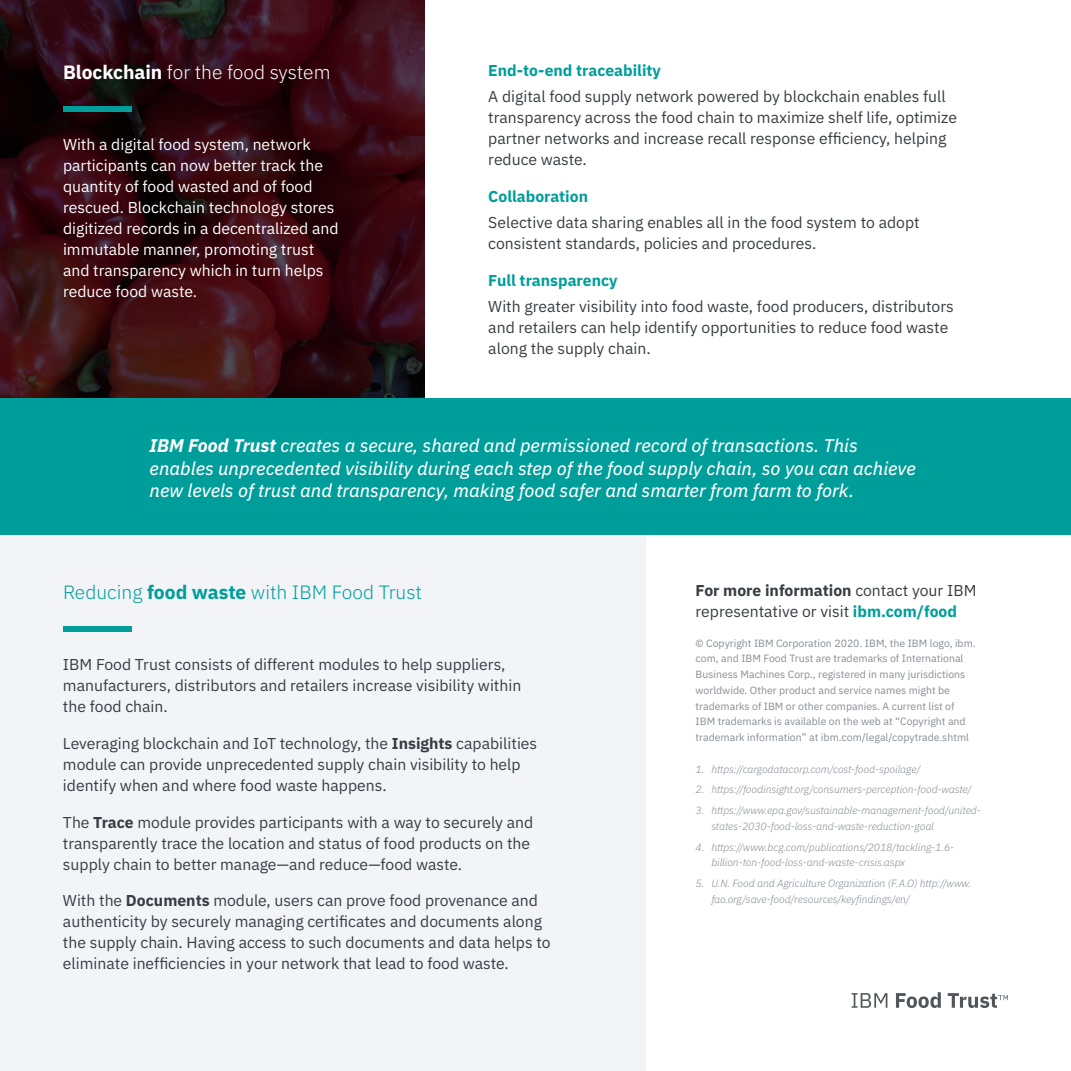
<style>
.page{position:relative;width:1071px;height:1071px;background:#fff}
.page>*{position:absolute;margin:0;border:0;box-sizing:border-box;transform-origin:0 0}
.t1{font:300 19.25px "IBM Plex Sans";color:#009e9a}
.t2{font:300 19.25px "IBM Plex Sans";color:#fff}
.t3{font:italic 18.38px/22.8px "IBM Plex Sans Text";color:#fff}
.t4{font:15.75px/21px "IBM Plex Sans";color:#373d42}
.t5{font:15.75px/21px "IBM Plex Sans";color:#fff}
.t6{font:700 15.75px "IBM Plex Sans";color:#009e9a}
.t7{font:italic 300 10.5px/15.8px "IBM Plex Sans";letter-spacing:-.01em;color:#868d95}
.t8{font:10.5px/15.8px "IBM Plex Sans";color:#868d95}
.s1{font-weight:700}
.s2{font-family:"IBM Plex Sans";font-weight:700}
.s3{font-weight:700;color:#009e9a}
</style>
<div class="page">
<svg style="left:0;top:0;width:425px;height:398px;background:#320c12"></svg>
<div style="left:0;top:432px;width:646px;height:639px;background:#f2f4f8"></div>
<div style="left:0;top:398px;width:1071px;height:137px;background:#009e9a"></div>
<div style="left:63px;top:106px;width:68px;height:5px;background:#009e9a"></div>
<svg style="left:852px;top:992px;width:156px;height:16px"></svg>
<div style="left:63px;top:626px;width:68px;height:5px;background:#009e9a"></div>
<p class="t2" style="left:63px;top:58px;width:269px"><span class="s1">Blockchain</span> for the food system</p>
<p class="t5" style="left:63px;top:133px;width:277px">With a digital food system, network participants can now better track the quantity of food wasted and of food rescued. Blockchain technology stores digitized records in a decentralized and immutable manner, promoting trust and transparency which in turn helps reduce food waste.</p>
<p class="t6" style="left:488px;top:58px;width:174px">End-to-end traceability</p>
<p class="t4" style="left:488px;top:85px;width:470px">A digital food supply network powered by blockchain enables full transparency across the food chain to maximize shelf life, optimize partner networks and increase recall response efficiency, helping reduce waste.</p>
<p class="t6" style="left:488px;top:184px;width:101px">Collaboration</p>
<p class="t4" style="left:488px;top:211px;width:433px">Selective data sharing enables all in the food system to adopt consistent standards, policies and procedures.</p>
<p class="t6" style="left:488px;top:268px;width:131px">Full transparency</p>
<p class="t4" style="left:488px;top:294px;width:467px">With greater visibility into food waste, food producers, distributors and retailers can help identify opportunities to reduce food waste along the supply chain.</p>
<p class="t3" style="left:150px;top:432px;width:768px"><span class="s2">IBM Food Trust</span> creates a secure, shared and permissioned record of transactions. This enables unprecedented visibility during each step of the food supply chain, so you can achieve new levels of trust and transparency, making food safer and smarter from farm to fork.</p>
<p class="t1" style="left:63px;top:578px;width:361px">Reducing <span class="s1">food waste</span> with IBM Food Trust</p>
<p class="t4" style="left:63px;top:653px;width:460px">IBM Food Trust consists of different modules to help suppliers, manufacturers, distributors and retailers increase visibility within the food chain.</p>
<p class="t4" style="left:63px;top:732px;width:476px">Leveraging blockchain and IoT technology, the <span class="s1">Insights</span> capabilities module can provide unprecedented supply chain visibility to help identify when and where food waste happens.</p>
<p class="t4" style="left:63px;top:810px;width:472px">The <span class="s1">Trace</span> module provides participants with a way to securely and transparently trace the location and status of food products on the supply chain to better manage—and reduce—food waste.</p>
<p class="t4" style="left:63px;top:889px;width:489px">With the <span class="s1">Documents</span> module, users can prove food provenance and authenticity by securely managing certificates and documents along the supply chain. Having access to such documents and data helps to eliminate inefficiencies in your network that lead to food waste.</p>
<p class="t4" style="left:696px;top:579px;width:282px"><span class="s1">For more information</span> contact your IBM representative or visit <span class="s3">ibm.com/food</span></p>
<p class="t8" style="left:696px;top:634px;width:282px">© Copyright IBM Corporation 2020. IBM, the IBM logo, ibm. com, and IBM Food Trust are trademarks of International Business Machines Corp., registered in many jurisdictions worldwide. Other product and service names might be trademarks of IBM or other companies. A current list of IBM trademarks is available on the web at “Copyright and trademark information” at ibm.com/legal/copytrade.shtml</p>
<p class="t7" style="left:696px;top:760px;width:226px">1. https://cargodatacorp.com/cost-food-spoilage/</p>
<p class="t7" style="left:696px;top:781px;width:277px">2. https://foodinsight.org/consumers-perception-food-waste/</p>
<p class="t7" style="left:711px;top:802px;width:271px;text-indent:-16px">3. https://www.epa.gov/sustainable-management-food/united&shy;states-2030-food-loss-and-waste-reduction-goal</p>
<p class="t7" style="left:711px;top:838px;width:244px;text-indent:-16px">4. https://www.bcg.com/publications/2018/tackling-1.6- billion-ton-food-loss-and-waste-crisis.aspx</p>
<p class="t7" style="left:711px;top:875px;width:261px;text-indent:-16px">5. U.N. Food and Agriculture Organization (F.A.O) http://www. fao.org/save-food/resources/keyfindings/en/</p>
</div>
